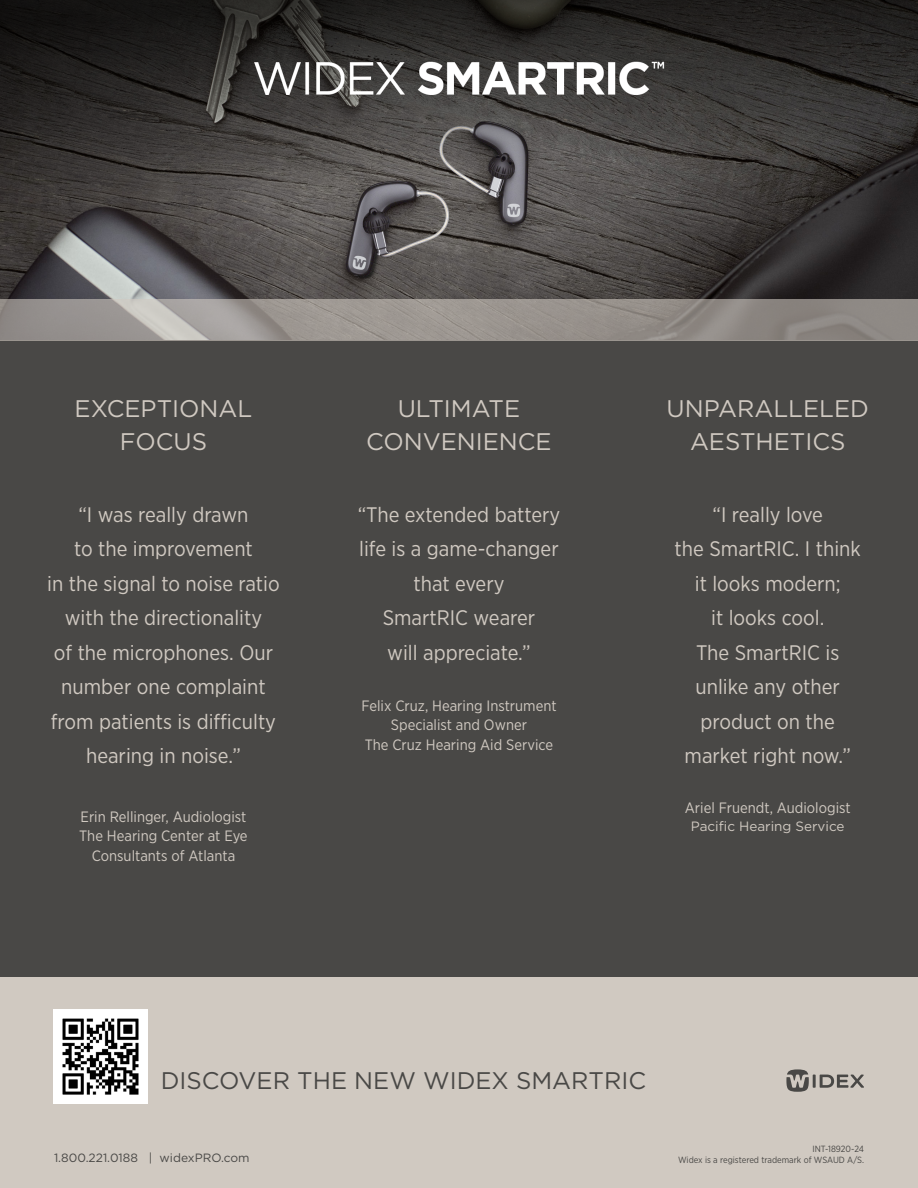
<style>
.page{position:relative;width:918px;height:1188px;background:#fff}
.page>*{position:absolute;margin:0;border:0;box-sizing:border-box;transform-origin:0 0}
.t1{font:24px/33px "Gotham";color:#d0c9c1;text-align:center}
.t2{font:24px "Gotham";color:#494846}
.t3{font:21px/34.5px "Gotham Narrow";color:#d0c9c1;text-align:center}
.t4{font:15px/19.5px "Gotham Narrow";color:#d0c9c1;text-align:center}
.t5{font:13.5px "Gotham";color:#d0c9c1}
.t6{font:12px "Gotham";color:#494846}
.t7{font:9px "Gotham Narrow";color:#494846}
</style>
<div class="page">
<img style="left:0;top:211px;width:918px;height:88px">
<svg style="left:0;top:0;width:918px;height:211px;background:#393635"></svg>
<div style="left:0;top:340px;width:918px;height:848px;background:#494846"></div>
<img style="left:253px;top:55px;width:412px;height:45px">
<div style="left:0;top:977px;width:918px;height:211px;background:#d0c9c1"></div>
<svg style="left:786px;top:1069px;width:78px;height:23px"></svg>
<img style="left:53px;top:1010px;width:94px;height:94px">
<svg style="left:0;top:299px;width:918px;height:41px;background:#98938f"></svg>
<p class="t1" style="left:75px;top:391px;width:179px">EXCEPTIONAL<br>FOCUS</p>
<p class="t3" style="left:47px;top:496px;width:234px">“I was really drawn<br>to the improvement<br>in the signal to noise ratio with the directionality<br>of the microphones. Our number one complaint from patients is difficulty hearing in noise.”</p>
<p class="t4" style="left:79px;top:806px;width:170px">Erin Rellinger, Audiologist<br>The Hearing Center at Eye<br>Consultants of Atlanta</p>
<p class="t1" style="left:366px;top:391px;width:187px">ULTIMATE<br>CONVENIENCE</p>
<p class="t3" style="left:358px;top:496px;width:204px">“The extended battery life is a game-changer that every<br>SmartRIC wearer<br>will appreciate.”</p>
<p class="t4" style="left:361px;top:695px;width:197px">Felix Cruz, Hearing Instrument<br>Specialist and Owner<br>The Cruz Hearing Aid Service</p>
<p class="t1" style="left:667px;top:391px;width:204px">UNPARALLELED<br>AESTHETICS</p>
<p class="t3" style="left:675px;top:496px;width:188px">“I really love<br>the SmartRIC. I think it looks modern;<br>it looks cool.<br>The SmartRIC is unlike any other product on the market right now.”</p>
<p class="t4" style="left:685px;top:797px;width:167px">Ariel Fruendt, Audiologist</p>
<p class="t5" style="left:691px;top:817px;width:155px">Pacific Hearing Service</p>
<p class="t2" style="left:161px;top:1065px;width:487px">DISCOVER THE NEW WIDEX SMARTRIC</p>
<p class="t7" style="left:813px;top:1143px;width:53px">INT-18920-24</p>
<p class="t6" style="left:54px;top:1150px;width:197px">1.800.221.0188 | widexPRO.com</p>
<p class="t7" style="left:678px;top:1154px;width:187px">Widex is a registered trademark of WSAUD A/S.</p>
</div>
